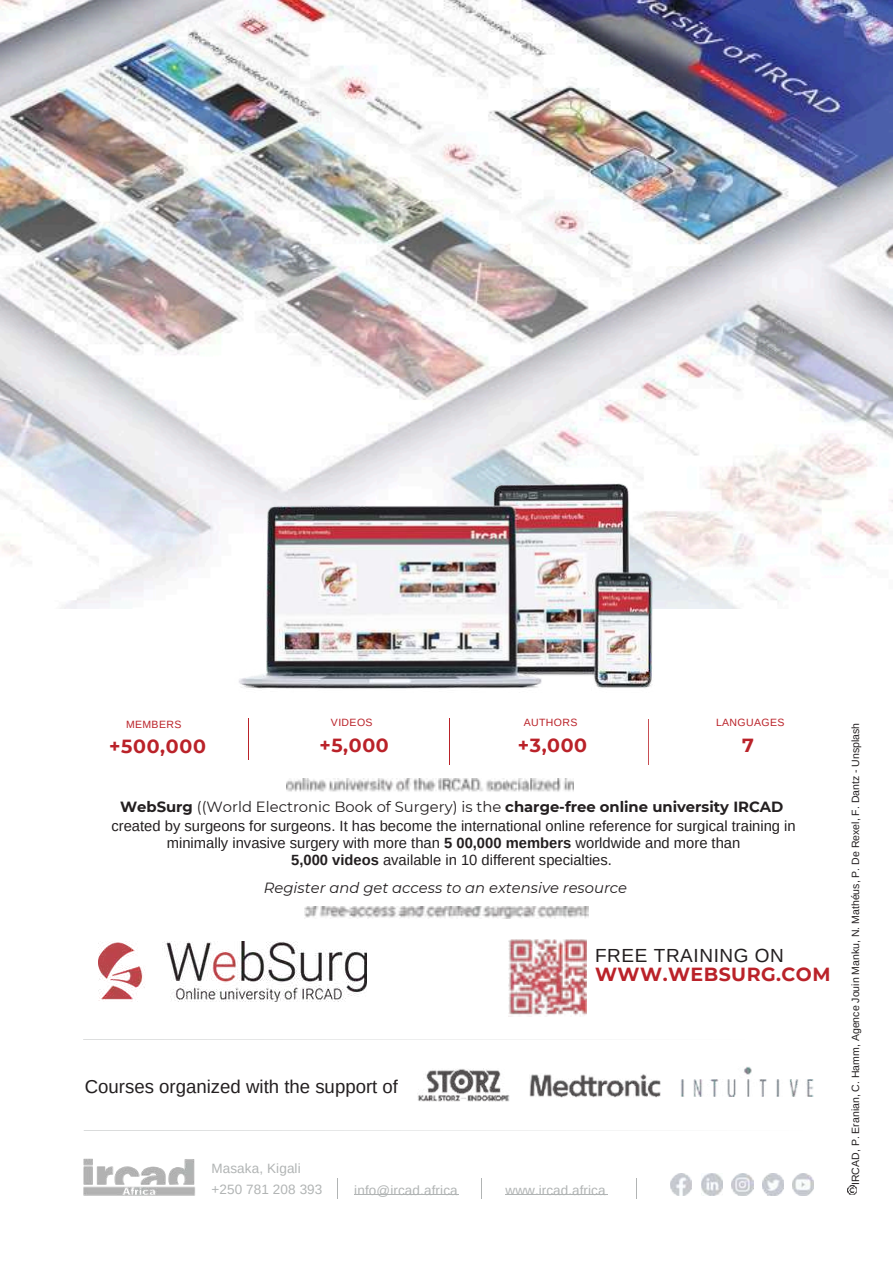
<style>
.page{position:relative;width:894px;height:1264px;background:#fff}
.page>*{position:absolute;margin:0;border:0;box-sizing:border-box;transform-origin:0 0}
.t1{font:700 18.9px "Montserrat";letter-spacing:.025em;color:#ba2229}
.t2{font:18.9px "Arimo";letter-spacing:.03em;color:#231f20}
.t3{font:18.6px "Arimo";color:#231f20}
.t4{font:14.7px/16.8px "Arimo";color:#231f20;text-align:center}
.t5{font:700 14.7px "Montserrat";color:#231f20}
.t6{font:italic 14.7px "Montserrat";color:#231f20}
.t7{font:13.5px/21.3px "Arimo";letter-spacing:.01em;color:#b1b4b4}
.t8{font:10.5px "Arimo";color:#231f20}
.t9{font:10.5px "Arimo";letter-spacing:.035em;color:#ba2229}
.s1{font-weight:400}
.s2{font-weight:700}
</style>
<div class="page">
<img style="left:83px;top:1158px;width:112px;height:38px">
<img style="left:0;top:0;width:892px;height:609px">
<svg style="left:847px;top:1185px;width:8px;height:9px"></svg>
<svg style="left:337px;top:1178px;width:1px;height:21px"></svg>
<hr style="left:354px;top:1194px;width:105px;height:1px;background:#b1b4b4">
<svg style="left:481px;top:1178px;width:1px;height:21px"></svg>
<hr style="left:505px;top:1194px;width:103px;height:1px;background:#b1b4b4">
<svg style="left:636px;top:1178px;width:1px;height:21px"></svg>
<img style="left:670px;top:1173px;width:21px;height:22px">
<img style="left:731px;top:1173px;width:22px;height:22px">
<img style="left:762px;top:1173px;width:21px;height:22px">
<img style="left:792px;top:1173px;width:21px;height:22px">
<img style="left:701px;top:1173px;width:21px;height:22px">
<img style="left:99px;top:941px;width:267px;height:60px">
<img style="left:231px;top:470px;width:435px;height:219px">
<hr style="left:248px;top:719px;width:1px;height:41px;background:#ba2229">
<hr style="left:449px;top:718px;width:1px;height:46px;background:#ba2229">
<img style="left:287px;top:778px;width:286px;height:14px">
<img style="left:305px;top:906px;width:283px;height:12px">
<img style="left:508px;top:939px;width:78px;height:76px">
<svg style="left:83px;top:1039px;width:472px;height:1px"></svg>
<svg style="left:84px;top:1130px;width:530px;height:1px"></svg>
<hr style="left:647px;top:719px;width:1px;height:45px;background:#ba2229">
<img style="left:417px;top:1068px;width:92px;height:33px">
<img style="left:529px;top:1074px;width:131px;height:23px">
<img style="left:681px;top:1067px;width:132px;height:29px">
<p class="t9" style="left:126px;top:718px;width:57px">MEMBERS</p>
<p class="t9" style="left:331px;top:717px;width:43px">VIDEOS</p>
<p class="t9" style="left:523px;top:717px;width:55px">AUTHORS</p>
<p class="t9" style="left:715px;top:717px;width:70px">LANGUAGES</p>
<p class="t1" style="left:109px;top:735px;width:98px">+500,000</p>
<p class="t1" style="left:319px;top:733px;width:71px">+5,000</p>
<p class="t1" style="left:517px;top:733px;width:71px">+3,000</p>
<p class="t1" style="left:741px;top:733px;width:13px">7</p>
<p class="t5" style="left:120px;top:797px;width:664px">WebSurg <span class="s1">((World Electronic Book of Surgery) is the</span> charge-free online university IRCAD</p>
<p class="t4" style="left:111px;top:817px;width:685px">created by surgeons for surgeons. It has become the international online reference for surgical training in minimally invasive surgery with more than <span class="s2">5 00,000 members</span> worldwide and more than<br><span class="s2">5,000 videos</span> available in 10 different specialties.</p>
<p class="t6" style="left:264px;top:878px;width:364px">Register and get access to an extensive resource</p>
<p class="t2" style="left:595px;top:944px;width:190px">FREE TRAINING ON</p>
<p class="t3" style="left:85px;top:1076px;width:314px">Courses organized with the support of</p>
<p class="t1" style="left:595px;top:963px;width:237px">WWW.WEBSURG.COM</p>
<p class="t7" style="left:211px;top:1157px;width:112px">Masaka, Kigali +250 781 208 393</p>
<p class="t7" style="left:354px;top:1179px;width:105px">info@ircad.africa</p>
<p class="t7" style="left:505px;top:1179px;width:101px">www.ircad.africa</p>
<p class="t8" style="left:849px;top:1184px;width:464px;rotate:-90deg">IRCAD, P. Eranian, C. Hamm, Agence Jouin Manku, N. Mathéus, P. De Rexel, F. Dantz - Unsplash</p>
</div>
